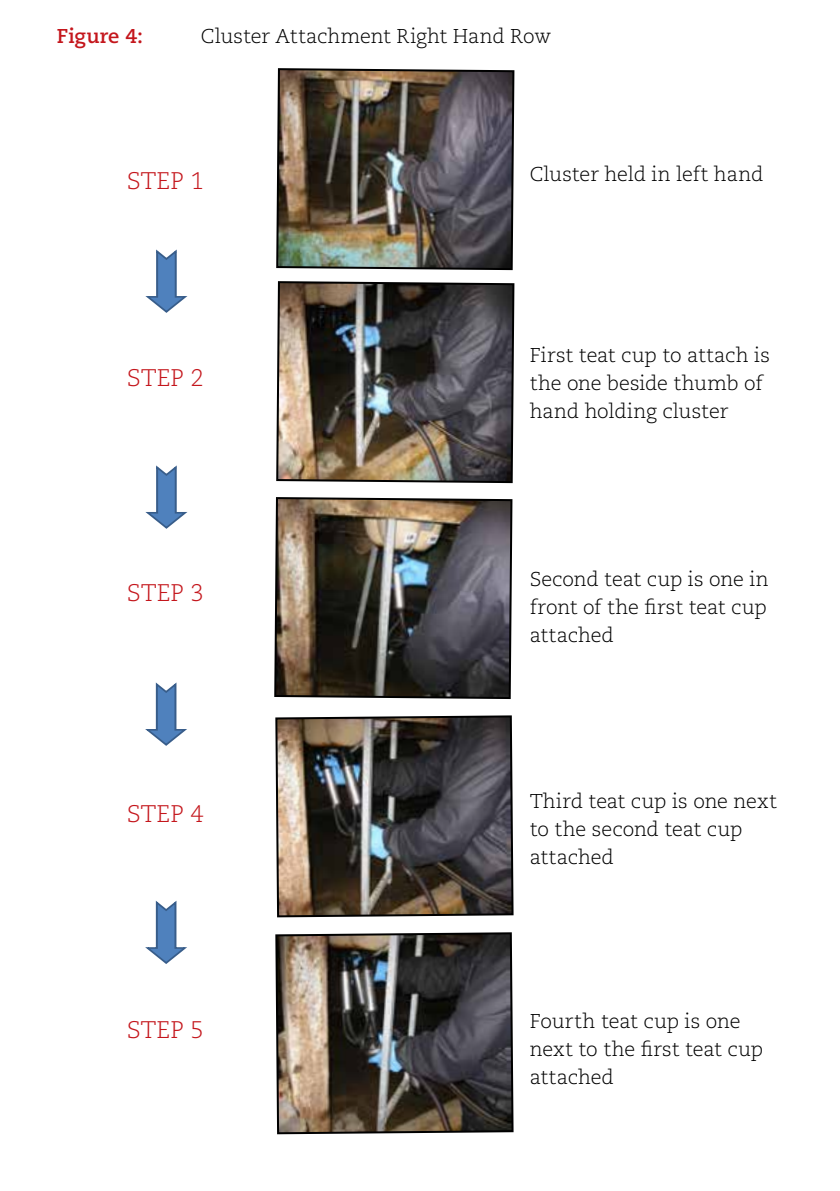
<style>
.page{position:relative;width:840px;height:1191px;background:#fff}
.page>*{position:absolute;margin:0;border:0;box-sizing:border-box;transform-origin:0 0}
.t1{font:300 24px "Caecilia LT Pro 45";color:#c4161c}
.t2{font:300 20px/28px "Caecilia LT Pro 45";letter-spacing:-.005em;color:#000}
.t3{font:700 20px "Caecilia LT Pro 75";color:#c4161c}
</style>
<div class="page">
<img style="left:275px;top:932px;width:239px;height:203px">
<img style="left:274px;top:497px;width:239px;height:202px">
<img style="left:275px;top:715px;width:239px;height:203px">
<svg style="left:145px;top:249px;width:42px;height:64px"></svg>
<svg style="left:145px;top:465px;width:42px;height:64px"></svg>
<svg style="left:145px;top:682px;width:42px;height:64px"></svg>
<svg style="left:145px;top:900px;width:42px;height:64px"></svg>
<img style="left:276px;top:281px;width:239px;height:203px">
<img style="left:276px;top:68px;width:239px;height:203px">
<p class="t3" style="left:57px;top:23px;width:88px">Figure 4:</p>
<p class="t2" style="left:201px;top:22px;width:351px">Cluster Attachment Right Hand Row</p>
<p class="t1" style="left:127px;top:165px;width:78px">STEP 1</p>
<p class="t1" style="left:127px;top:362px;width:78px">STEP 2</p>
<p class="t1" style="left:127px;top:577px;width:78px">STEP 3</p>
<p class="t1" style="left:127px;top:798px;width:78px">STEP 4</p>
<p class="t1" style="left:127px;top:1014px;width:78px">STEP 5</p>
<p class="t2" style="left:529px;top:159px;width:235px">Cluster held in left hand</p>
<p class="t2" style="left:529px;top:341px;width:242px">First teat cup to attach is the one beside thumb of hand holding cluster</p>
<p class="t2" style="left:529px;top:564px;width:240px;text-align:justify">Second teat cup is one in front of the first teat cup attached</p>
<p class="t2" style="left:529px;top:787px;width:248px">Third teat cup is one next to the second teat cup attached</p>
<p class="t2" style="left:529px;top:1007px;width:235px">Fourth teat cup is one next to the first teat cup attached</p>
</div>
